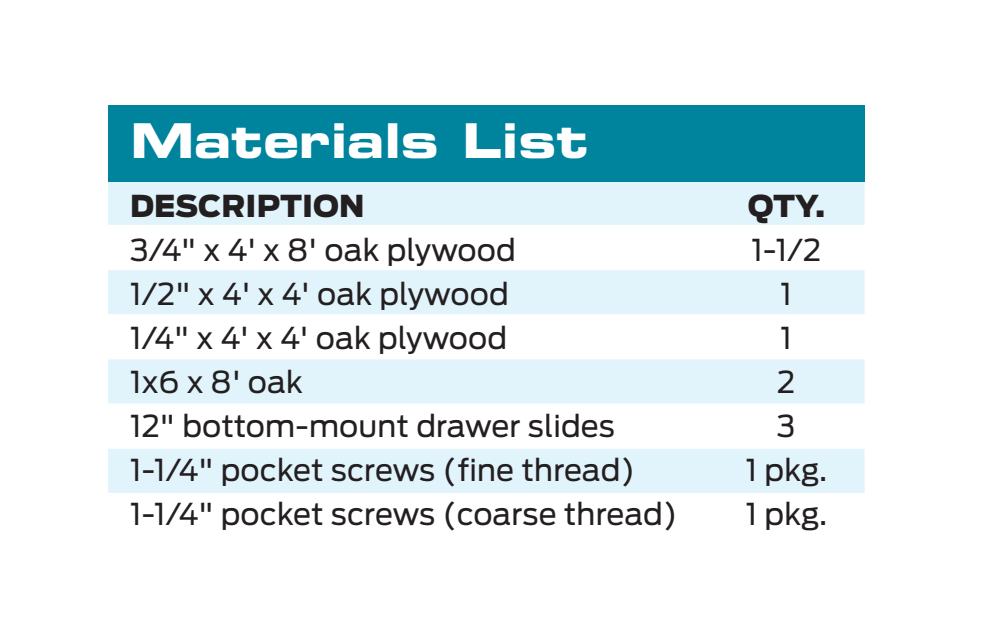
<style>
.page{position:relative;width:987px;height:631px;background:#fff}
.page>*{position:absolute;margin:0;border:0;box-sizing:border-box;transform-origin:0 0}
.BODY_-_antenna{font:48px "Eurostile Bold Extended Two";color:#fff}
.Materials_list_body{font:30px "Antenna";letter-spacing:.005em;color:#231f20}
.Materials___cutting{font:900 30px "Antenna";letter-spacing:.005em;color:#231f20}
</style>
<div class="page">
<div style="left:108px;top:181px;width:756px;height:44px;background:#e1f4fc"></div>
<div style="left:108px;top:270px;width:756px;height:44px;background:#e1f4fc"></div>
<div style="left:108px;top:359px;width:756px;height:44px;background:#e1f4fc"></div>
<div style="left:108px;top:449px;width:756px;height:44px;background:#e1f4fc"></div>
<div style="left:108px;top:105px;width:756px;height:77px;background:#00839c"></div>
<p class="BODY_-_antenna" style="left:130px;top:107px;width:459px">Materials List</p>
<p class="Materials___cutting" style="left:130px;top:188px;width:236px">DESCRIPTION</p>
<p class="Materials___cutting" style="left:747px;top:188px;width:79px">QTY.</p>
<p class="Materials_list_body" style="left:130px;top:232px;width:387px">3/4" x 4' x 8' oak plywood</p>
<p class="Materials_list_body" style="left:751px;top:232px;width:71px">1-1/2</p>
<p class="Materials_list_body" style="left:130px;top:276px;width:380px">1/2" x 4' x 4' oak plywood</p>
<p class="Materials_list_body" style="left:780px;top:276px;width:13px">1</p>
<p class="Materials_list_body" style="left:130px;top:320px;width:379px">1/4" x 4' x 4' oak plywood</p>
<p class="Materials_list_body" style="left:780px;top:320px;width:13px">1</p>
<p class="Materials_list_body" style="left:130px;top:364px;width:174px">1x6 x 8' oak</p>
<p class="Materials_list_body" style="left:777px;top:364px;width:20px">2</p>
<p class="Materials_list_body" style="left:130px;top:408px;width:486px">12" bottom-mount drawer slides</p>
<p class="Materials_list_body" style="left:777px;top:408px;width:20px">3</p>
<p class="Materials_list_body" style="left:130px;top:452px;width:507px">1-1/4" pocket screws (fine thread)</p>
<p class="Materials_list_body" style="left:746px;top:452px;width:83px">1 pkg.</p>
<p class="Materials_list_body" style="left:130px;top:496px;width:549px">1-1/4" pocket screws (coarse thread)</p>
<p class="Materials_list_body" style="left:746px;top:496px;width:83px">1 pkg.</p>
</div>
